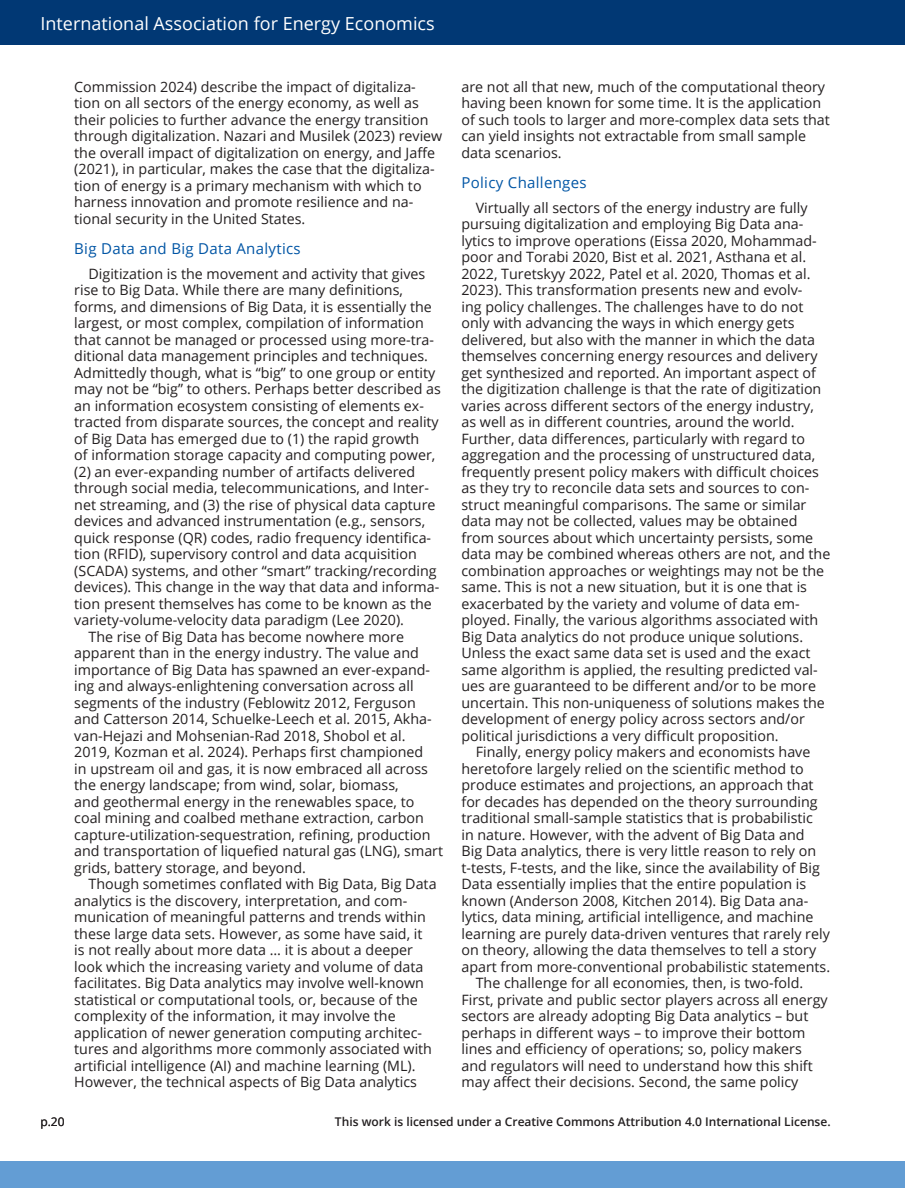
<style>
.page{position:relative;width:905px;height:1188px;background:#fff}
.page>*{position:absolute;margin:0;border:0;box-sizing:border-box;transform-origin:0 0}
.t1{font:18px "Open Sans";color:#fff}
.Heading_NEW{font:15px "Open Sans";letter-spacing:.02em;color:#0155a5}
.Body_Text_NEW{font:14.25px/16.5px "Open Sans";color:#231f20}
.t2{font:600 12px "Open Sans";color:#231f20}
.t3{font:12px "Open Sans";color:#231f20}
</style>
<div class="page">
<div style="left:0;top:0;width:904px;height:45px;background:#013874"></div>
<div style="left:0;top:1161px;width:904px;height:27px;background:#639dd4"></div>
<p class="t1" style="left:40px;top:11px;width:396px">International Association for Energy Economics</p>
<p class="Body_Text_NEW" style="left:74px;top:78px;width:369px">Commission 2024) describe the impact of digitaliza&shy;tion on all sectors of the energy economy, as well as their policies to further advance the energy transition through digitalization. Nazari and Musilek (2023) review the overall impact of digitalization on energy, and Jaffe (2021), in particular, makes the case that the digitaliza&shy;tion of energy is a primary mechanism with which to harness innovation and promote resilience and na&shy;tional security in the United States.</p>
<p class="Heading_NEW" style="left:74px;top:238px;width:228px">Big Data and Big Data Analytics</p>
<p class="Body_Text_NEW" style="left:74px;top:265px;width:368px;text-indent:14px">Digitization is the movement and activity that gives rise to Big Data. While there are many definitions, forms, and dimensions of Big Data, it is essentially the largest, or most complex, compilation of information that cannot be managed or processed using more-tra&shy;ditional data management principles and techniques.<br>Admittedly though, what is “big” to one group or entity may not be “big” to others. Perhaps better described as an information ecosystem consisting of elements ex&shy;tracted from disparate sources, the concept and reality of Big Data has emerged due to (1) the rapid growth<br>of information storage capacity and computing power, (2) an ever-expanding number of artifacts delivered through social media, telecommunications, and Inter&shy;net streaming, and (3) the rise of physical data capture devices and advanced instrumentation (e.g., sensors, quick response (QR) codes, radio frequency identifica&shy;tion (RFID), supervisory control and data acquisition (SCADA) systems, and other “smart” tracking/recording devices). This change in the way that data and informa&shy;tion present themselves has come to be known as the variety-volume-velocity data paradigm (Lee 2020).</p>
<p class="Body_Text_NEW" style="left:74px;top:628px;width:370px;text-indent:14px">The rise of Big Data has become nowhere more apparent than in the energy industry. The value and importance of Big Data has spawned an ever-expand&shy;ing and always-enlightening conversation across all segments of the industry (Feblowitz 2012, Ferguson and Catterson 2014, Schuelke-Leech et al. 2015, Akha&shy;van-Hejazi and Mohsenian-Rad 2018, Shobol et al.<br>2019, Kozman et al. 2024). Perhaps first championed<br>in upstream oil and gas, it is now embraced all across the energy landscape; from wind, solar, biomass,<br>and geothermal energy in the renewables space, to coal mining and coalbed methane extraction, carbon capture-utilization-sequestration, refining, production and transportation of liquefied natural gas (LNG), smart grids, battery storage, and beyond.</p>
<p class="Body_Text_NEW" style="left:74px;top:876px;width:364px;text-indent:14px">Though sometimes conflated with Big Data, Big Data analytics is the discovery, interpretation, and com&shy;munication of meaningful patterns and trends within these large data sets. However, as some have said, it<br>is not really about more data … it is about a deeper look which the increasing variety and volume of data facilitates. Big Data analytics may involve well-known statistical or computational tools, or, because of the complexity of the information, it may involve the application of newer generation computing architec&shy;tures and algorithms more commonly associated with artificial intelligence (AI) and machine learning (ML).<br>However, the technical aspects of Big Data analytics</p>
<p class="Body_Text_NEW" style="left:461px;top:78px;width:370px">are not all that new, much of the computational theory having been known for some time. It is the application of such tools to larger and more-complex data sets that can yield insights not extractable from small sample data scenarios.</p>
<p class="Heading_NEW" style="left:461px;top:172px;width:127px">Policy Challenges</p>
<p class="Body_Text_NEW" style="left:461px;top:199px;width:370px;text-indent:14px">Virtually all sectors of the energy industry are fully pursuing digitalization and employing Big Data ana&shy;lytics to improve operations (Eissa 2020, Mohammad&shy;poor and Torabi 2020, Bist et al. 2021, Asthana et al.<br>2022, Turetskyy 2022, Patel et al. 2020, Thomas et al.<br>2023). This transformation presents new and evolv-<br>ing policy challenges. The challenges have to do not only with advancing the ways in which energy gets delivered, but also with the manner in which the data themselves concerning energy resources and delivery get synthesized and reported. An important aspect of the digitization challenge is that the rate of digitization varies across different sectors of the energy industry, as well as in different countries, around the world.<br>Further, data differences, particularly with regard to aggregation and the processing of unstructured data, frequently present policy makers with difficult choices as they try to reconcile data sets and sources to con&shy;struct meaningful comparisons. The same or similar data may not be collected, values may be obtained from sources about which uncertainty persists, some data may be combined whereas others are not, and the combination approaches or weightings may not be the same. This is not a new situation, but it is one that is exacerbated by the variety and volume of data em&shy;ployed. Finally, the various algorithms associated with Big Data analytics do not produce unique solutions.<br>Unless the exact same data set is used and the exact same algorithm is applied, the resulting predicted val&shy;ues are guaranteed to be different and/or to be more uncertain. This non-uniqueness of solutions makes the development of energy policy across sectors and/or political jurisdictions a very difficult proposition.</p>
<p class="Body_Text_NEW" style="left:461px;top:744px;width:370px;text-indent:14px">Finally, energy policy makers and economists have heretofore largely relied on the scientific method to produce estimates and projections, an approach that for decades has depended on the theory surrounding traditional small-sample statistics that is probabilistic<br>in nature. However, with the advent of Big Data and<br>Big Data analytics, there is very little reason to rely on t-tests, F-tests, and the like, since the availability of Big Data essentially implies that the entire population is known (Anderson 2008, Kitchen 2014). Big Data ana&shy;lytics, data mining, artificial intelligence, and machine learning are purely data-driven ventures that rarely rely on theory, allowing the data themselves to tell a story apart from more-conventional probabilistic statements.</p>
<p class="Body_Text_NEW" style="left:461px;top:975px;width:368px;text-indent:14px">The challenge for all economies, then, is two-fold.<br>First, private and public sector players across all energy sectors are already adopting Big Data analytics – but perhaps in different ways – to improve their bottom lines and efficiency of operations; so, policy makers and regulators will need to understand how this shift may affect their decisions. Second, the same policy</p>
<p class="t3" style="left:40px;top:1114px;width:26px">p.20</p>
<p class="t2" style="left:335px;top:1114px;width:497px">This work is licensed under a Creative Commons Attribution 4.0 International License.</p>
</div>
